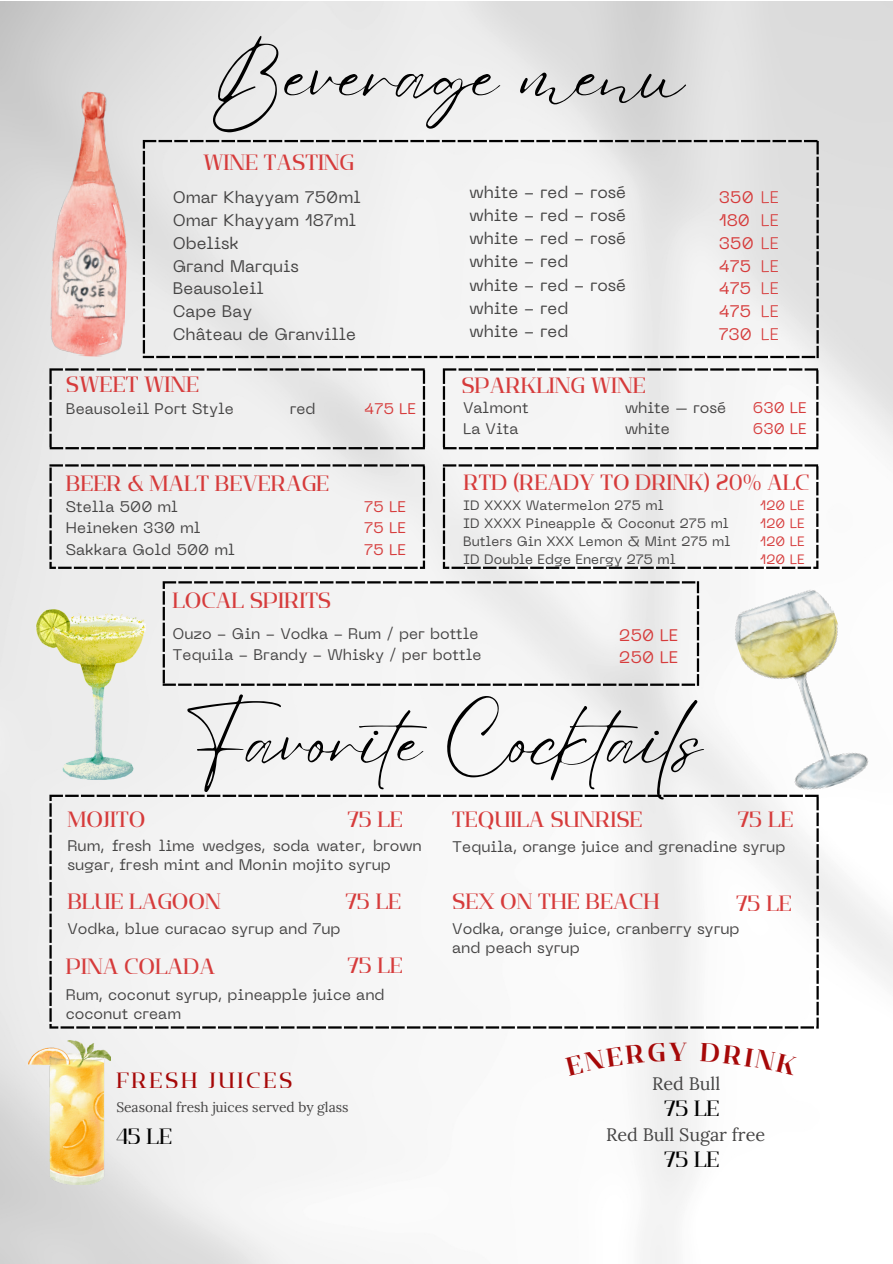
<style>
.page{position:relative;width:893px;height:1264px;background:#fff}
.page>*{position:absolute;margin:0;border:0;box-sizing:border-box;transform-origin:0 0}
.t1{font:76.05px "Eyesome Script";color:#000}
.t2{font:70.65px "Eyesome Script";color:#000}
.t3{font:25.95px "Flatory Serif 700";color:#a60808}
.t4{font:22.05px "Flatory Serif 400";color:#d63b3b}
.t5{font:22.05px "Flatory Serif 400";color:#000}
.t6{font:22.05px "Flatory Serif 400";letter-spacing:.125em;color:#a60808}
.t7{font:21.9px "Flatory Serif 400";color:#d63b3b}
.t8{font:18px "Lora";color:#454444}
.t9{font:16.65px/22.8px "PP Neue Machina";color:#454444}
.t10{font:16.65px/22.8px "PP Neue Machina";color:#d63b3b}
.t11{font:300 16.65px/22.8px "PP Neue Machina";color:#d63b3b;text-align:justify}
.t12{font:15.3px/21.3px "PP Neue Machina";color:#454444}
.t13{font:15.3px/21.3px "PP Neue Machina";color:#d63b3b}
.t14{font:13.8px "Lora";color:#454444}
.t15{font:13.5px/18px "PP Neue Machina";color:#454444}
.t16{font:13.5px/18px "PP Neue Machina";color:#d63b3b;text-align:justify}
.s1{font-weight:300}
</style>
<div class="page">
<img style="left:0;top:2px;width:892px;height:1261px">
<svg style="left:49px;top:794px;width:769px;height:234px;fill:#f5f5f5"></svg>
<img style="left:727px;top:584px;width:158px;height:216px">
<img style="left:49px;top:91px;width:83px;height:266px">
<svg style="left:143px;top:140px;width:675px;height:218px;fill:#efefef"></svg>
<svg style="left:49px;top:368px;width:376px;height:81px"></svg>
<svg style="left:443px;top:368px;width:375px;height:81px"></svg>
<svg style="left:49px;top:464px;width:376px;height:105px"></svg>
<svg style="left:443px;top:464px;width:375px;height:105px"></svg>
<svg style="left:163px;top:581px;width:536px;height:104px;fill:#f2f2f2"></svg>
<img style="left:36px;top:609px;width:109px;height:170px">
<img style="left:28px;top:1040px;width:82px;height:144px">
<svg style="left:565px;top:1042px;width:99px;height:33px"></svg>
<svg style="left:700px;top:1042px;width:97px;height:33px"></svg>
<h1 class="t1" style="left:209px;top:26px;width:476px">Beverage menu</h1>
<h3 class="t4" style="left:203px;top:150px;width:152px">WINE TASTING</h3>
<p class="t9" style="left:173px;top:186px;width:189px">Omar Khayyam 750ml<br>Omar Khayyam 187ml<br>Obelisk<br>Grand Marquis<br>Beausoleil<br>Cape Bay<br>Château de Granville</p>
<p class="t9" style="left:469px;top:180px;width:158px">white - red - rosé white - red - rosé white - red - rosé white - red<br>white - red - rosé white - red<br>white - red</p>
<p class="t10" style="left:718px;top:186px;width:62px">350 <span class="s1">LE<br></span>180<br>350 <span class="s1">LE<br></span>475<br>475<br>475<br>730</p>
<p class="t11" style="left:760px;top:208px;width:20px">LE</p>
<p class="t11" style="left:760px;top:254px;width:20px">LE LE LE LE</p>
<h3 class="t4" style="left:66px;top:372px;width:135px">SWEET WINE</h3>
<p class="t12" style="left:66px;top:397px;width:169px">Beausoleil Port Style</p>
<p class="t12" style="left:290px;top:397px;width:27px">red</p>
<p class="t13" style="left:364px;top:398px;width:53px">475 LE</p>
<h3 class="t4" style="left:461px;top:372px;width:186px">SPARKLING WINE</h3>
<p class="t12" style="left:463px;top:397px;width:67px">Valmont</p>
<p class="t12" style="left:625px;top:397px;width:103px">white – rosé</p>
<p class="t12" style="left:463px;top:418px;width:57px">La Vita</p>
<p class="t12" style="left:625px;top:418px;width:46px">white</p>
<p class="t13" style="left:752px;top:397px;width:55px">630 LE<br>630 LE</p>
<h3 class="t4" style="left:66px;top:470px;width:265px">BEER &amp; MALT BEVERAGE</h3>
<p class="t12" style="left:66px;top:496px;width:170px">Stella 500 ml<br>Heineken 330 ml<br>Sakkara Gold 500 ml</p>
<p class="t13" style="left:364px;top:496px;width:43px;text-align:justify">75 LE 75 LE 75 LE</p>
<h3 class="t7" style="left:463px;top:469px;width:347px">RTD (READY TO DRINK) 20% ALC</h3>
<p class="t15" style="left:463px;top:496px;width:269px">ID XXXX Watermelon 275 ml<br>ID XXXX Pineapple &amp; Coconut 275 ml<br>Butlers Gin XXX Lemon &amp; Mint 275 ml<br>ID Double Edge Energy 275 ml</p>
<p class="t16" style="left:760px;top:496px;width:46px">120 LE 120 LE 120 LE 120 LE</p>
<h3 class="t4" style="left:172px;top:587px;width:160px">LOCAL SPIRITS</h3>
<p class="t12" style="left:172px;top:622px;width:310px">Ouzo - Gin - Vodka - Rum / per bottle<br>Tequila - Brandy - Whisky / per bottle</p>
<p class="t10" style="left:619px;top:623px;width:60px">250 LE<br>250 LE</p>
<h2 class="t2" style="left:183px;top:696px;width:520px">Favorite Cocktails</h2>
<p class="t12" style="left:67px;top:835px;width:356px;line-height:19px">Rum, fresh lime wedges, soda water, brown sugar, fresh mint and Monin mojito syrup</p>
<h3 class="t4" style="left:67px;top:806px;width:79px">MOJITO</h3>
<h3 class="t4" style="left:347px;top:806px;width:57px">75 LE</h3>
<h3 class="t4" style="left:452px;top:806px;width:192px">TEQUILA SUNRISE</h3>
<p class="t12" style="left:452px;top:836px;width:334px">Tequila, orange juice and grenadine syrup</p>
<h3 class="t4" style="left:737px;top:806px;width:57px">75 LE</h3>
<h3 class="t4" style="left:67px;top:888px;width:155px">BLUE LAGOON</h3>
<p class="t12" style="left:67px;top:917px;width:275px">Vodka, blue curacao syrup and 7up</p>
<h3 class="t4" style="left:345px;top:888px;width:57px">75 LE</h3>
<h3 class="t4" style="left:452px;top:888px;width:209px">SEX ON THE BEACH</h3>
<p class="t12" style="left:452px;top:918px;width:289px;line-height:19px">Vodka, orange juice, cranberry syrup and peach syrup</p>
<h3 class="t4" style="left:736px;top:890px;width:57px">75 LE</h3>
<h3 class="t4" style="left:347px;top:952px;width:57px">75 LE</h3>
<h3 class="t4" style="left:66px;top:953px;width:151px">PINA COLADA</h3>
<p class="t12" style="left:66px;top:985px;width:320px;line-height:19px">Rum, coconut syrup, pineapple juice and coconut cream</p>
<h3 class="t6" style="left:116px;top:1067px;width:178px">FRESH JUICES</h3>
<p class="t14" style="left:116px;top:1096px;width:234px">Seasonal fresh juices served by glass</p>
<h3 class="t5" style="left:116px;top:1123px;width:57px">45 LE</h3>
<h3 class="t3" style="left:668px;top:1037px;width:20px">Y</h3>
<p class="t8" style="left:652px;top:1070px;width:70px">Red Bull</p>
<h3 class="t5" style="left:664px;top:1095px;width:57px">75 LE</h3>
<p class="t8" style="left:606px;top:1121px;width:161px">Red Bull Sugar free</p>
<h3 class="t5" style="left:664px;top:1146px;width:57px">75 LE</h3>
</div>
